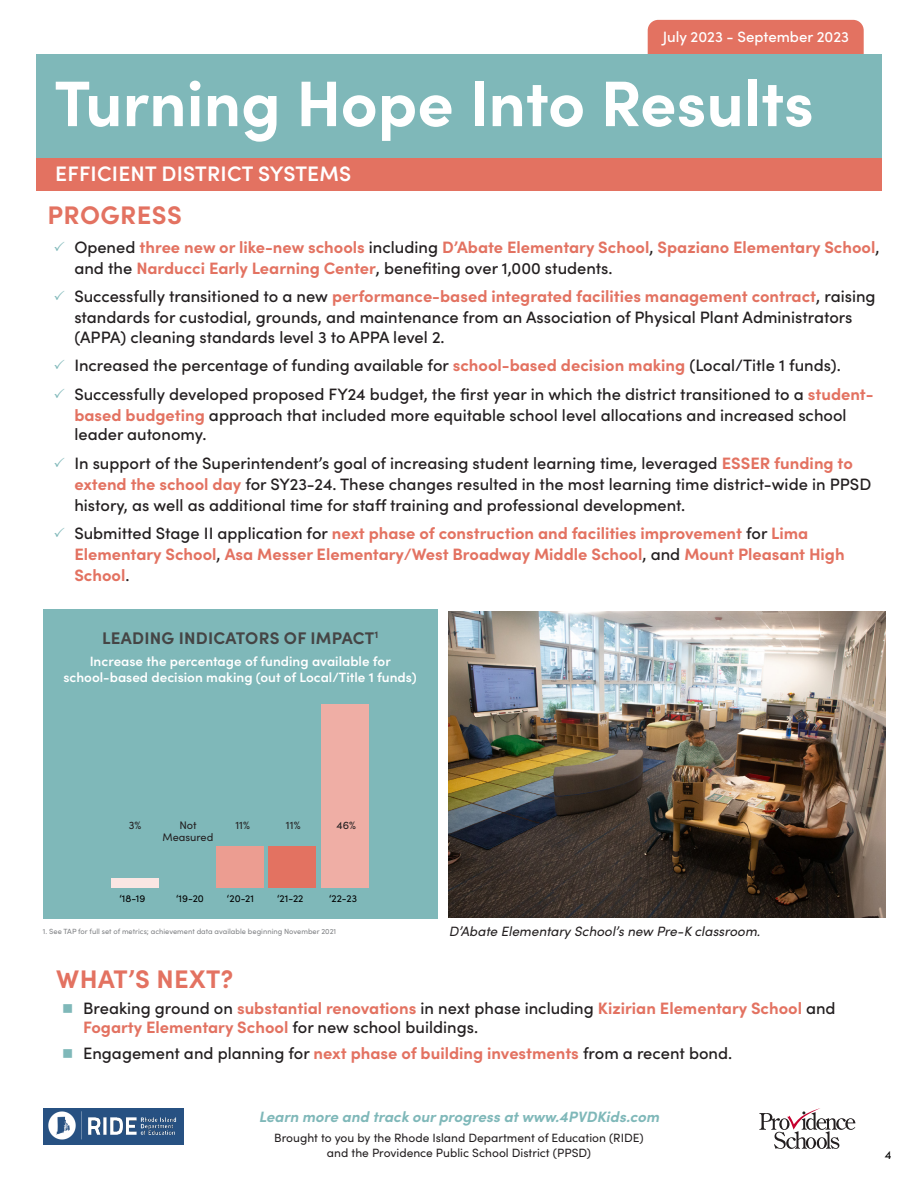
<style>
.page{position:relative;width:918px;height:1188px;background:#fff}
.page>*{position:absolute;margin:0;border:0;box-sizing:border-box;transform-origin:0 0}
.t1{font:700 64.5px "Sofia Pro";color:#fff}
.t2{font:700 25.5px "Sofia Pro";letter-spacing:.015em;color:#e37261}
.t3{font:600 21px "Sofia Pro";letter-spacing:.01em;color:#fff}
.t4{font:700 16.8px "Sofia Pro";letter-spacing:.015em;color:#454545}
.t5{font:500 16.5px/21px "Sofia Pro";color:#231f20;text-align:center}
.t6{font:700 16.5px/21px "Sofia Pro";color:#e37261}
.t7{font:italic 700 15px "Sofia Pro";color:#7fb8b9}
.t8{font:500 15px "Sofia Pro";color:#fff}
.Paragraph_Style_1{font:600 13.5px/16.5px "Sofia Pro";color:#fff;text-align:center}
.Paragraph_Style_1-2{font:italic 13.5px "Sofia Pro";color:#231f20}
.t9{font:12px/15px "Sofia Pro";color:#231f20;text-align:center}
.t10{font:12px "Sofia Pro";color:#000}
.t11{font:10.95px/12px "Sofia Pro";color:#231f20;text-align:center}
.t12{font:10.2px "Sofia Pro";color:#000}
.t13{font:7.5px "Sofia Pro";color:#808285}
.s1{color:#7fb8b9}
.s2{font-weight:500;color:#231f20}
.s3{font-weight:700;color:#e37261}
</style>
<div class="page">
<div style="left:648px;top:20px;width:216px;height:64px;background:#e37261;border-radius:10px"></div>
<div style="left:36px;top:54px;width:846px;height:104px;background:#7fb8b9"></div>
<div style="left:36px;top:158px;width:846px;height:32px;background:#e37261"></div>
<svg style="left:759px;top:1108px;width:96px;height:41px"></svg>
<div style="left:43px;top:1108px;width:140px;height:37px;background:#275182"></div>
<img style="left:48px;top:1112px;width:128px;height:28px">
<div style="left:43px;top:609px;width:394px;height:310px;background:#7fb8b9"></div>
<div style="left:321px;top:705px;width:48px;height:183px;background:#efaea5"></div>
<div style="left:269px;top:846px;width:47px;height:42px;background:#e37261"></div>
<div style="left:216px;top:846px;width:48px;height:42px;background:#ec9d91"></div>
<div style="left:111px;top:878px;width:48px;height:10px;background:#fae6e3"></div>
<img style="left:449px;top:611px;width:436px;height:306px">
<p class="t8" style="left:663px;top:25px;width:188px">July 2023 - September 2023</p>
<h1 class="t1" style="left:54px;top:54px;width:761px">Turning Hope Into Results</h1>
<p class="t3" style="left:55px;top:157px;width:298px">EFFICIENT DISTRICT SYSTEMS</p>
<p class="t2" style="left:48px;top:196px;width:136px">PROGRESS</p>
<p class="t6" style="left:74px;top:235px;width:807px;text-indent:-21px"><span class="s1">✓</span> <span class="s2">Opened</span> three new or like-new schools <span class="s2">including</span> D’Abate Elementary School<span class="s2">,</span> Spaziano Elementary School<span class="s2">, and the</span> Narducci Early Learning Center<span class="s2">, benefiting over 1,000 students.</span></p>
<p class="t5" style="left:53px;top:285px;width:824px"><span class="s1">✓</span> Successfully transitioned to a new <span class="s3">performance-based integrated facilities management contract</span>, raising standards for custodial, grounds, and maintenance from an Association of Physical Plant Administrators</p>
<p class="t5" style="left:74px;top:325px;width:372px">(APPA) cleaning standards level 3 to APPA level 2.</p>
<p class="t5" style="left:53px;top:354px;width:789px"><span class="s1">✓</span> Increased the percentage of funding available for <span class="s3">school-based decision making</span> (Local/Title 1 funds).</p>
<p class="t5" style="left:53px;top:382px;width:822px"><span class="s1">✓</span> Successfully developed proposed FY24 budget, the first year in which the district transitioned to a <span class="s3">student&shy;based budgeting</span> approach that included more equitable school level allocations and increased school</p>
<p class="t5" style="left:74px;top:423px;width:134px">leader autonomy.</p>
<p class="t5" style="left:74px;top:451px;width:798px;text-align:left;text-indent:-21px"><span class="s1">✓</span> In support of the Superintendent’s goal of increasing student learning time, leveraged <span class="s3">ESSER funding to extend the school day</span> for SY23-24. These changes resulted in the most learning time district-wide in PPSD history, as well as additional time for staff training and professional development.</p>
<p class="t6" style="left:74px;top:521px;width:772px;text-indent:-21px"><span class="s1">✓</span> <span class="s2">Submitted Stage II application for</span> next phase of construction and facilities improvement <span class="s2">for</span> Lima<br>Elementary School<span class="s2">,</span> Asa Messer Elementary/West Broadway Middle School<span class="s2">, and</span> Mount Pleasant High<br>School<span class="s2">.</span></p>
<p class="t4" style="left:102px;top:625px;width:278px">LEADING INDICATORS OF IMPACT<sup>1</sup></p>
<p class="Paragraph_Style_1" style="left:63px;top:652px;width:355px">Increase the percentage of funding available for school-based decision making (out of Local/Title 1 funds)</p>
<p class="t11" style="left:129px;top:818px;width:14px">3%</p>
<p class="t11" style="left:235px;top:818px;width:16px">11%</p>
<p class="t11" style="left:286px;top:818px;width:16px">11%</p>
<p class="t11" style="left:337px;top:818px;width:21px">46%</p>
<p class="t11" style="left:162px;top:818px;width:52px">Not<br>Measured</p>
<p class="t12" style="left:119px;top:891px;width:28px">‘18-19</p>
<p class="t12" style="left:176px;top:891px;width:29px">‘19-20</p>
<p class="t12" style="left:227px;top:891px;width:29px">‘20-21</p>
<p class="t12" style="left:277px;top:891px;width:28px">‘21-22</p>
<p class="t12" style="left:329px;top:891px;width:29px">‘22-23</p>
<p class="t13" style="left:43px;top:926px;width:295px">1. See TAP for full set of metrics; achievement data available beginning November 2021</p>
<p class="Paragraph_Style_1-2" style="left:449px;top:922px;width:313px">D’Abate Elementary School’s new Pre-K classroom.</p>
<p class="t2" style="left:56px;top:960px;width:178px">WHAT’S NEXT?</p>
<p class="t6" style="left:83px;top:997px;width:754px;line-height:19.5px"><span class="s2">Breaking ground on</span> substantial renovations <span class="s2">in next phase including</span> Kizirian Elementary School <span class="s2">and<br></span>Fogarty Elementary School <span class="s2">for new school buildings.</span></p>
<p class="t5" style="left:83px;top:1042px;width:651px">Engagement and planning for <span class="s3">next phase of building investments</span> from a recent bond.</p>
<p class="t7" style="left:259px;top:1105px;width:402px">Learn more and track our progress at www.4PVDKids.com</p>
<p class="t9" style="left:274px;top:1129px;width:371px">Brought to you by the Rhode Island Department of Education (RIDE) and the Providence Public School District (PPSD)</p>
<p class="t10" style="left:885px;top:1146px;width:8px">4</p>
</div>
